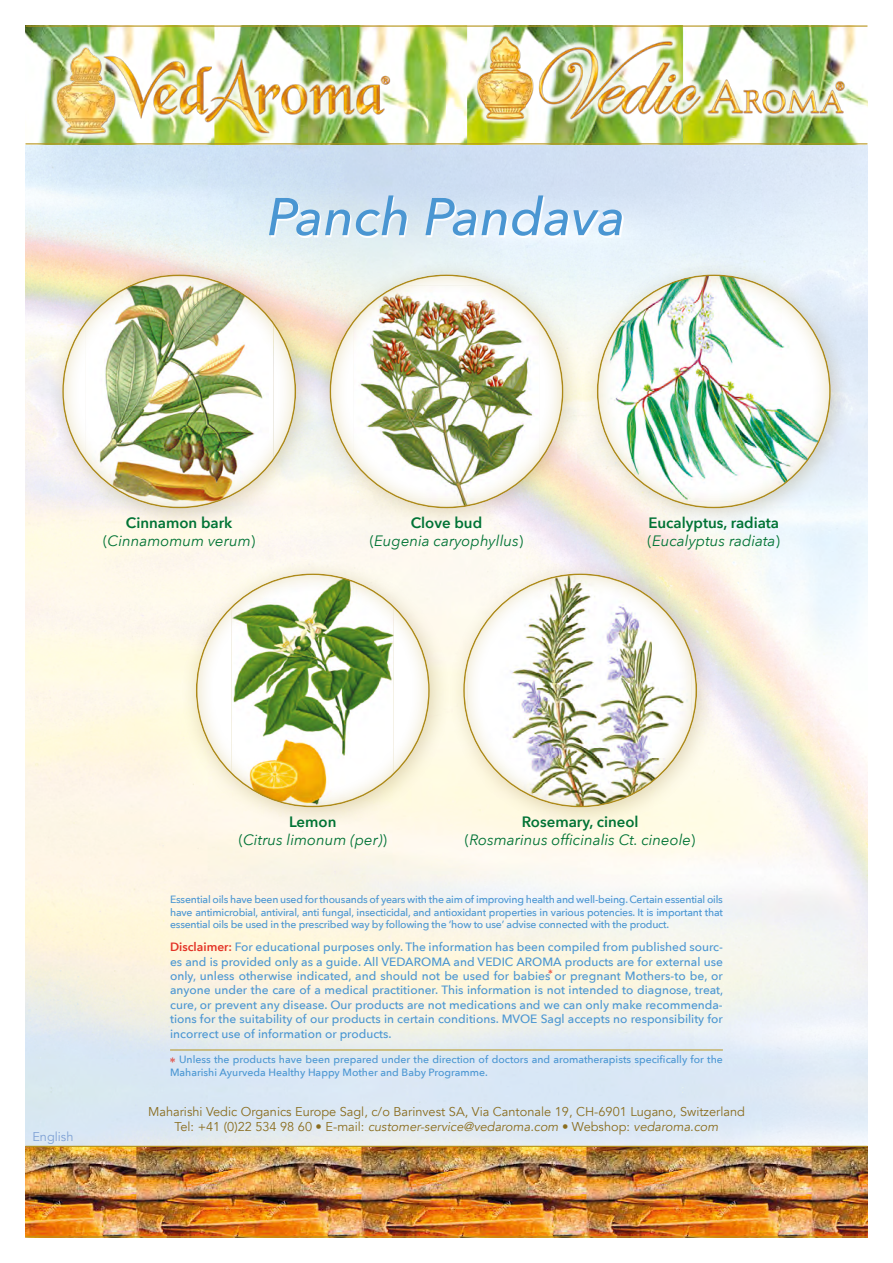
<style>
.page{position:relative;width:893px;height:1263px;background:#fff}
.page>*{position:absolute;margin:0;border:0;box-sizing:border-box;transform-origin:0 0}
.t1{font:italic 500 52.5px "Avenir Next";color:#4a96d2}
.t2{font:italic 15px/18px "Avenir Next";color:#007335;text-align:center}
.t3{font:600 15px/18px "Avenir Next";color:#007335}
.t4{font:12.75px/15.3px "Avenir";color:#8a6d1f;text-align:center}
.t5{font:12.75px "Avenir";color:#7fa2d5}
.t6{font:500 12px/14.4px "Avenir Next";color:#4a96d2;text-align:justify}
.t7{font:500 10.5px/12.6px "Avenir Next";color:#4a96d2;text-align:justify}
.s1{font-weight:600;font-style:normal}
.s2{font-style:normal}
.s3{font-weight:400}
.s4{font-weight:400;font-style:italic}
.s5{font-weight:600;color:#e33225}
.s6{font-family:"Footnotes OT";font-weight:700;color:#e33225}
.s7{font-style:italic}
</style>
<div class="page">
<img style="left:26px;top:144px;width:841px;height:1002px">
<img style="left:26px;top:1147px;width:841px;height:89px">
<img style="left:26px;top:27px;width:841px;height:116px">
<hr style="left:26px;top:26px;width:841px;height:1px;background:#b6941d">
<hr style="left:26px;top:143px;width:841px;height:1px;background:#b6941d">
<hr style="left:26px;top:1236px;width:841px;height:1px;background:#b6941d">
<hr style="left:26px;top:1146px;width:841px;height:1px;background:#b6941d">
<div style="left:47px;top:259px;width:271px;height:271px;background:#866924;opacity:.26"></div>
<div style="left:49px;top:263px;width:261px;height:246px;background:#b6941d;opacity:.35"></div>
<div style="left:181px;top:558px;width:270px;height:271px;background:#866924;opacity:.26"></div>
<div style="left:182px;top:562px;width:261px;height:246px;background:#b6941d;opacity:.35"></div>
<div style="left:314px;top:259px;width:271px;height:271px;background:#866924;opacity:.26"></div>
<div style="left:316px;top:263px;width:261px;height:246px;background:#b6941d;opacity:.35"></div>
<div style="left:448px;top:558px;width:271px;height:271px;background:#866924;opacity:.26"></div>
<div style="left:450px;top:562px;width:261px;height:246px;background:#b6941d;opacity:.35"></div>
<div style="left:581px;top:259px;width:271px;height:271px;background:#866924;opacity:.26"></div>
<div style="left:583px;top:263px;width:261px;height:246px;background:#b6941d;opacity:.35"></div>
<hr style="left:170px;top:1050px;width:553px;height:1px;background:#b6941d">
<svg style="left:271px;top:197px;width:352px;height:41px"></svg>
<div style="left:471px;top:30px;width:380px;height:95px;background:#fff;opacity:.9"></div>
<img style="left:477px;top:36px;width:368px;height:83px">
<div style="left:51px;top:41px;width:345px;height:99px;background:#fff;opacity:.9"></div>
<img style="left:54px;top:45px;width:339px;height:91px">
<h1 class="t1" style="left:267px;top:172px;width:360px">Panch Pandava</h1>
<p class="t2" style="left:103px;top:513px;width:154px"><span class="s1">Cinnamon bark </span><span class="s2">(</span>Cinnamomum verum<span class="s2">)</span></p>
<p class="t2" style="left:370px;top:513px;width:155px"><span class="s1">Clove bud<br></span><span class="s2">(</span>Eugenia caryophyllus<span class="s2">)</span></p>
<p class="t3" style="left:647px;top:513px;width:134px">Eucalyptus, radiata <span class="s3">(</span><span class="s4">Eucalyptus radiata</span><span class="s3">)</span></p>
<p class="t5" style="left:32px;top:1129px;width:43px">English</p>
<p class="t2" style="left:239px;top:812px;width:150px"><span class="s1">Lemon<br></span><span class="s2">(</span>Citrus limonum (per)<span class="s2">)</span></p>
<p class="t2" style="left:465px;top:812px;width:232px"><span class="s1">Rosemary, cineol<br></span><span class="s2">(</span>Rosmarinus officinalis Ct. cineole<span class="s2">)</span></p>
<p class="t7" style="left:170px;top:893px;width:554px">Essential oils have been used for thousands of years with the aim of improving health and well-being. Certain essential oils have antimicrobial, antiviral, anti fungal, insecticidal, and antioxidant properties in various potencies. It is important that essential oils be used in the prescribed way by following the ‘how to use’ advise connected with the product.</p>
<p class="t6" style="left:170px;top:939px;width:555px"><span class="s5">Disclaimer:</span> For educational purposes only. The information has been compiled from published sourc&shy;es and is provided only as a guide. All VEDAROMA and VEDIC AROMA products are for external use only, unless otherwise indicated, and should not be used for babies<span class="s6">a</span>or pregnant Mothers-to be, or anyone under the care of a medical practitioner. This information is not intended to diagnose, treat, cure, or prevent any disease. Our products are not medications and we can only make recommenda&shy;tions for the suitability of our products in certain conditions. MVOE Sagl accepts no responsibility for incorrect use of information or products.</p>
<p class="t7" style="left:170px;top:1053px;width:554px"><span class="s6">A</span> Unless the products have been prepared under the direction of doctors and aromatherapists specifically for the<br>Maharishi Ayurveda Healthy Happy Mother and Baby Programme.</p>
<p class="t4" style="left:148px;top:1104px;width:598px">Maharishi Vedic Organics Europe Sagl, c/o Barinvest SA, Via Cantonale 19, CH-6901 Lugano, Switzerland<br>Tel: +41 (0)22 534 98 60 • E-mail: <span class="s7">customer-service@vedaroma.com</span> • Webshop: <span class="s7">vedaroma.com</span></p>
</div>
